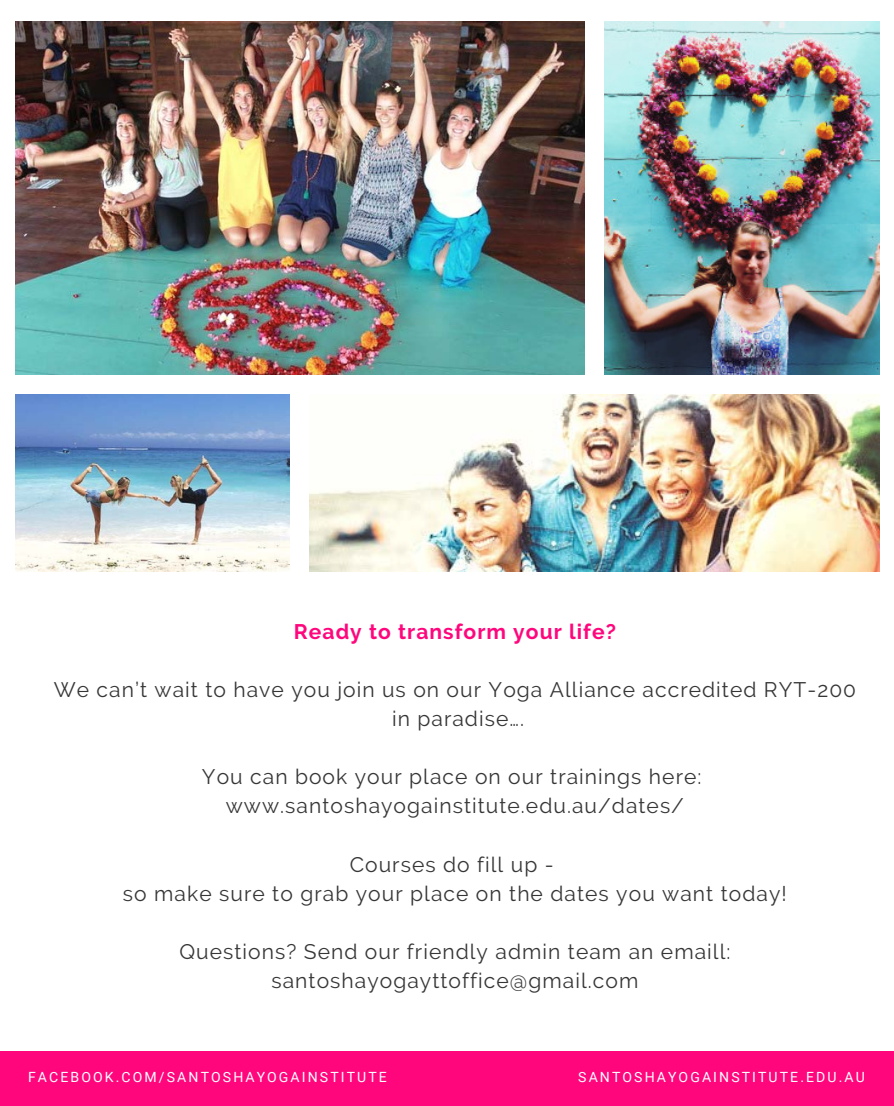
<style>
.page{position:relative;width:894px;height:1106px;background:#fff}
.page>*{position:absolute;margin:0;border:0;box-sizing:border-box;transform-origin:0 0}
.t1{font:21px/29.1px "Raleway";letter-spacing:.05em;color:#363636;text-align:center}
.t2{font:700 21px "Raleway";letter-spacing:.05em;color:#ff067d}
.t3{font:14.1px "Roboto";letter-spacing:.15em;color:#fff}
</style>
<div class="page">
<img style="left:15px;top:22px;width:569px;height:352px">
<img style="left:604px;top:22px;width:275px;height:352px">
<img style="left:15px;top:394px;width:275px;height:177px">
<img style="left:309px;top:394px;width:570px;height:177px">
<div style="left:0;top:1051px;width:893px;height:55px;background:#ff067d"></div>
<p class="t2" style="left:294px;top:619px;width:323px">Ready to transform your life?</p>
<p class="t1" style="left:54px;top:675px;width:803px">We can’t wait to have you join us on our Yoga Alliance accredited RYT-200 in paradise….</p>
<p class="t1" style="left:202px;top:762px;width:501px">You can book your place on our trainings here: www.santoshayogainstitute.edu.au/dates/</p>
<p class="t1" style="left:123px;top:850px;width:665px">Courses do fill up -<br>so make sure to grab your place on the dates you want today!</p>
<p class="t1" style="left:179px;top:937px;width:552px">Questions? Send our friendly admin team an emaill: santoshayogayttoffice@gmail.com</p>
<p class="t3" style="left:28px;top:1069px;width:360px">FACEBOOK.COM/SANTOSHAYOGAINSTITUTE</p>
<p class="t3" style="left:578px;top:1069px;width:288px">SANTOSHAYOGAINSTITUTE.EDU.AU</p>
</div>
